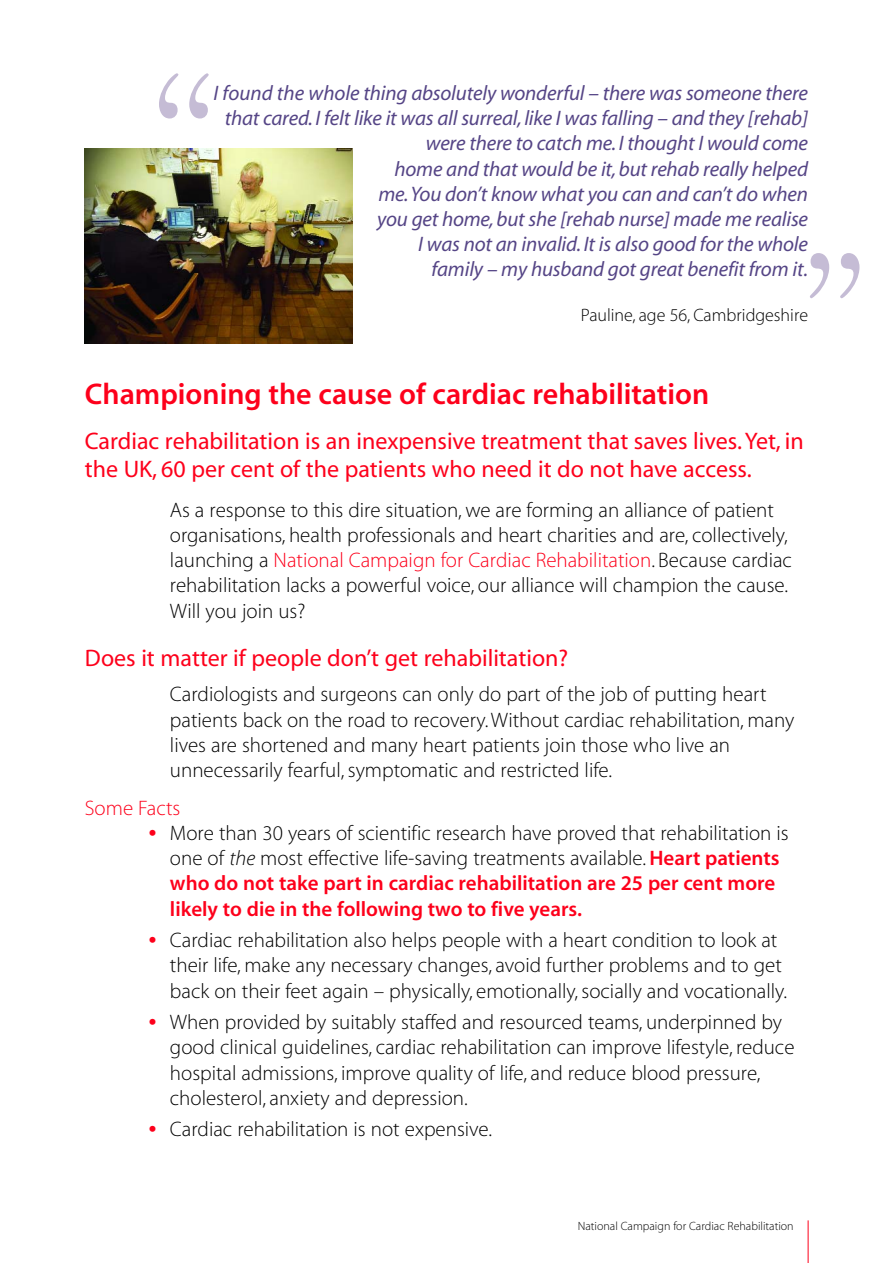
<style>
.page{position:relative;width:893px;height:1263px;background:#fff}
.page>*{position:absolute;margin:0;border:0;box-sizing:border-box;transform-origin:0 0}
.t1{font:300 193.95px "Garamond";color:#c5bcd5}
.t2{font:30px "Myriad MM 565 600";color:#fd001b}
.t3{font:24px/28.8px "Myriad MM 400 600";color:#fd001b}
.t4{font:21px/25.2px "Myriad MM 215 600";color:#000}
.t5{font:21px/25.2px "Myriad MM It 400 600";letter-spacing:-.01em;color:#554586;text-align:right}
.t6{font:21px/25.2px "Myriad MM 565 600";color:#fd001b}
.t7{font:21px "Myriad MM 215 600";color:#fd001b}
.t8{font:18px "Myriad MM 215 600";color:#000}
.t9{font:12px "Myriad MM 215 600";color:#000}
.s1{color:#fd001b}
.s2{font-family:"Myriad MM 830 600";color:#fd001b}
.s3{font-family:"Myriad MM It 215 600"}
.s4{font-family:"Myriad MM 565 600";color:#fd001b}
</style>
<div class="page">
<img style="left:85px;top:148px;width:267px;height:195px">
<hr style="left:807px;top:1220px;width:1px;height:43px;background:#fd001b">
<h1 class="t1" style="left:147px;top:60px;width:75px">“</h1>
<p class="t5" style="left:213px;top:83px;width:596px">I found the whole thing absolutely wonderful – there was someone there that cared. I felt like it was all surreal, like I was falling – and they [rehab] were there to catch me. I thought I would come<br>home and that would be it, but rehab really helped<br>me.You don’t know what you can and can’t do when<br>you get home, but she [rehab nurse] made me realise<br>I was not an invalid. It is also good for the whole<br>family – my husband got great benefit from it.</p>
<p class="t8" style="left:581px;top:308px;width:229px">Pauline, age 56, Cambridgeshire</p>
<h1 class="t1" style="left:797px;top:240px;width:75px">”</h1>
<h2 class="t2" style="left:85px;top:383px;width:626px">Championing the cause of cardiac rehabilitation</h2>
<p class="t3" style="left:85px;top:428px;width:720px">Cardiac rehabilitation is an inexpensive treatment that saves lives. Yet, in the UK, 60 per cent of the patients who need it do not have access.</p>
<p class="t4" style="left:170px;top:499px;width:623px">As a response to this dire situation, we are forming an alliance of patient organisations, health professionals and heart charities and are, collectively, launching a <span class="s1">National Campaign for Cardiac Rehabilitation</span>. Because cardiac rehabilitation lacks a powerful voice, our alliance will champion the cause.<br>Will you join us?</p>
<p class="t3" style="left:85px;top:646px;width:485px">Does it matter if people don’t get rehabilitation?</p>
<p class="t4" style="left:170px;top:684px;width:626px">Cardiologists and surgeons can only do part of the job of putting heart patients back on the road to recovery. Without cardiac rehabilitation, many lives are shortened and many heart patients join those who live an unnecessarily fearful, symptomatic and restricted life.</p>
<p class="t7" style="left:85px;top:800px;width:97px">Some Facts</p>
<p class="t4" style="left:149px;top:822px;width:641px;text-align:center"><span class="s2">•</span> More than 30 years of scientific research have proved that rehabilitation is one of <span class="s3">the</span> most effective life-saving treatments available.<span class="s4">Heart patients</span></p>
<p class="t6" style="left:170px;top:873px;width:607px">who do not take part in cardiac rehabilitation are 25 per cent more likely to die in the following two to five years.</p>
<p class="t4" style="left:170px;top:930px;width:618px;text-indent:-21px"><span class="s2">•</span> Cardiac rehabilitation also helps people with a heart condition to look at their life, make any necessary changes, avoid further problems and to get back on their feet again – physically, emotionally, socially and vocationally.</p>
<p class="t4" style="left:170px;top:1012px;width:626px;text-indent:-21px"><span class="s2">•</span> When provided by suitably staffed and resourced teams, underpinned by good clinical guidelines, cardiac rehabilitation can improve lifestyle, reduce hospital admissions, improve quality of life, and reduce blood pressure, cholesterol, anxiety and depression.</p>
<p class="t4" style="left:149px;top:1119px;width:345px"><span class="s2">•</span> Cardiac rehabilitation is not expensive.</p>
<p class="t9" style="left:578px;top:1221px;width:217px">National Campaign for Cardiac Rehabilitation</p>
</div>
